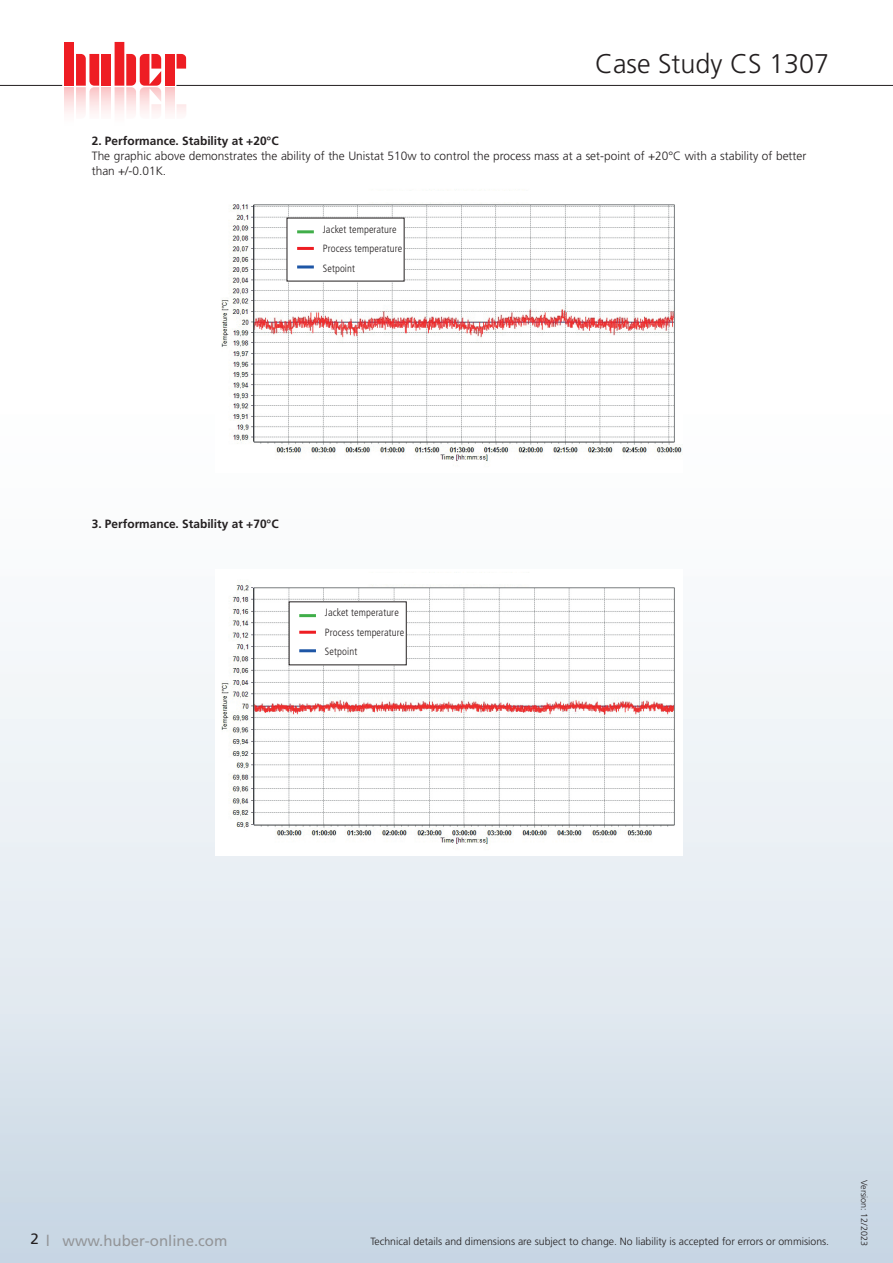
<style>
.page{position:relative;width:893px;height:1263px;background:#fff}
.page>*{position:absolute;margin:0;border:0;box-sizing:border-box;transform-origin:0 0}
.t1{font:300 27px "Frutiger LT Std";color:#231f20}
.t2{font:15px "Frutiger LT Std";color:#939598}
.t3{font:300 12px/15px "Frutiger LT Std";color:#231f20}
.t4{font:700 12px "Frutiger LT Std";color:#231f20}
.t5{font:300 10.5px "Frutiger LT Std";color:#231f20}
.t6{font:300 condensed 10.5px/19.5px "Frutiger LT Std";letter-spacing:.01em;color:#231f20}
.t7{font:300 9px "Frutiger LT Std";color:#231f20}
.s1{color:#231f20}
</style>
<div class="page">
<hr style="left:0;top:85px;width:893px;height:1px;background:#231f20">
<svg style="left:62px;top:42px;width:124px;height:71px"></svg>
<img style="left:220px;top:189px;width:462px;height:278px">
<div style="left:322px;top:191px;width:267px;height:11px;background:#fff"></div>
<div style="left:287px;top:218px;width:117px;height:63px;background:#fff"></div>
<hr style="left:297px;top:230px;width:17px;height:3px;background:#40ae49">
<hr style="left:297px;top:247px;width:17px;height:3px;background:#ee1d23">
<hr style="left:297px;top:265px;width:17px;height:3px;background:#1e56a6">
<img style="left:220px;top:572px;width:456px;height:278px">
<div style="left:322px;top:573px;width:267px;height:11px;background:#fff"></div>
<div style="left:289px;top:602px;width:117px;height:63px;background:#fff"></div>
<hr style="left:299px;top:614px;width:17px;height:3px;background:#40ae49">
<hr style="left:299px;top:631px;width:17px;height:3px;background:#ee1d23">
<hr style="left:299px;top:649px;width:17px;height:3px;background:#1e56a6">
<h1 class="t1" style="left:595px;top:49px;width:236px">Case Study CS 1307</h1>
<p class="t4" style="left:92px;top:134px;width:188px">2. Performance. Stability at +20°C</p>
<p class="t3" style="left:92px;top:149px;width:716px">The graphic above demonstrates the ability of the Unistat 510w to control the process mass at a set-point of +20°C with a stability of better than +/-0.01K.</p>
<p class="t6" style="left:323px;top:219px;width:81px">Jacket temperature<br>Process temperature<br>Setpoint</p>
<p class="t4" style="left:92px;top:517px;width:188px">3. Performance. Stability at +70°C</p>
<p class="t6" style="left:325px;top:603px;width:81px">Jacket temperature<br>Process temperature<br>Setpoint</p>
<p class="t2" style="left:31px;top:1231px;width:198px"><span class="s1">2</span> l www.huber-online.com</p>
<p class="t5" style="left:370px;top:1236px;width:460px">Technical details and dimensions are subject to change. No liability is accepted for errors or ommisions.</p>
<p class="t7" style="left:869px;top:1180px;width:67px;rotate:90deg">Version: 12/2023</p>
</div>
